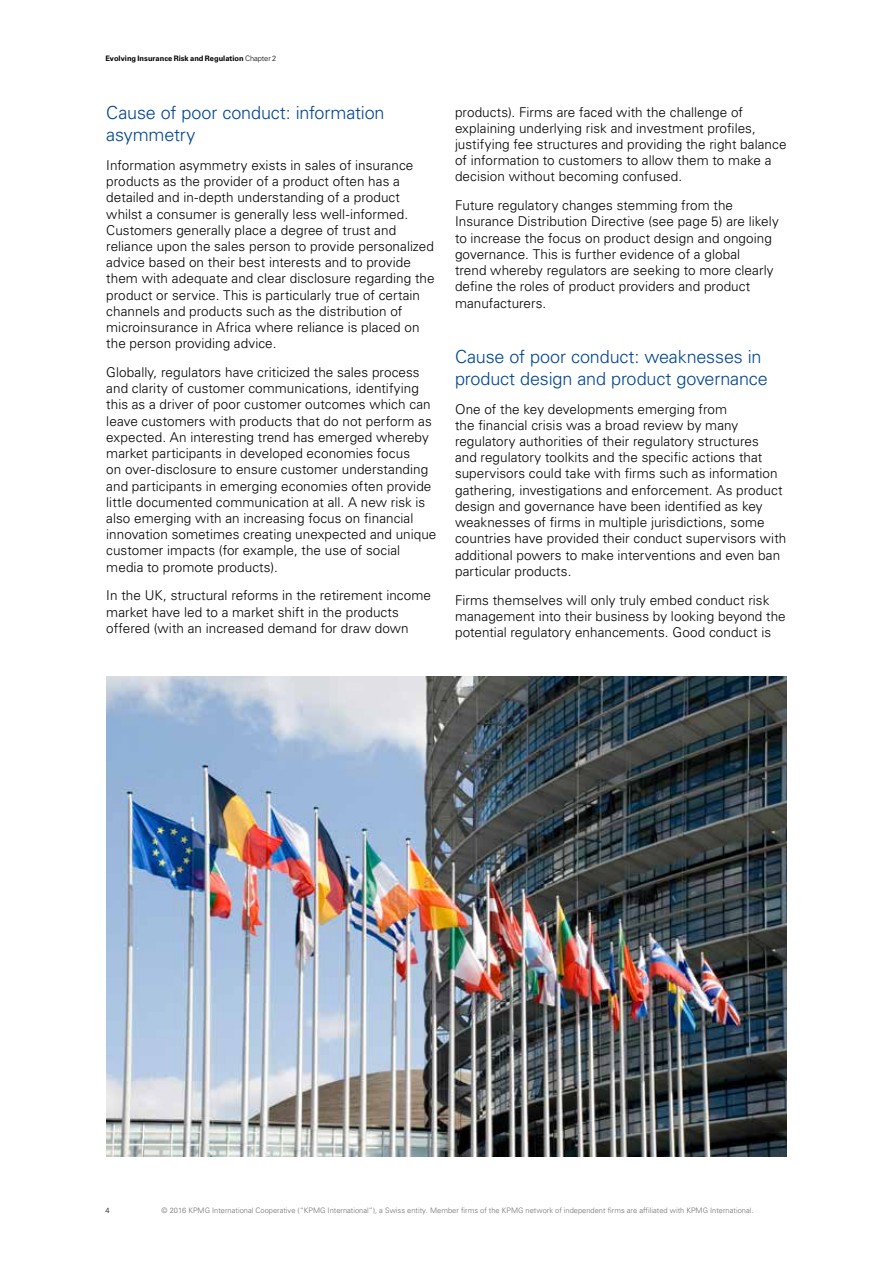
<style>
.page{position:relative;width:893px;height:1263px;background:#fff}
.page>*{position:absolute;margin:0;border:0;box-sizing:border-box;transform-origin:0 0}
.t1{font:300 18px "Univers LT Std";letter-spacing:-.01em;color:#004690}
.t2{font:300 13.5px/16.2px "Univers LT Std";letter-spacing:.005em;color:#000}
.t3{font:300 7.5px "Univers LT Std";color:#706f6f}
.t4{font:700 7.5px "Univers LT Std";color:#000}
.t5{font:300 7.5px "Univers LT Std";color:#000}
.s1{font-weight:300}
</style>
<div class="page">
<img style="left:106px;top:676px;width:681px;height:481px">
<p class="t4" style="left:105px;top:54px;width:172px">Evolving Insurance Risk and Regulation <span class="s1">Chapter 2</span></p>
<h1 class="t1" style="left:106px;top:102px;width:280px">Cause of poor conduct: information</h1>
<p class="t2" style="left:455px;top:104px;width:290px">products). Firms are faced with the challenge of</p>
<h1 class="t1" style="left:106px;top:124px;width:91px">asymmetry</h1>
<p class="t2" style="left:455px;top:120px;width:333px">explaining underlying risk and investment profiles, justifying fee structures and providing the right balance of information to customers to allow them to make a</p>
<p class="t2" style="left:106px;top:157px;width:309px">Information asymmetry exists in sales of insurance</p>
<p class="t2" style="left:455px;top:168px;width:229px">decision without becoming confused.</p>
<p class="t2" style="left:106px;top:173px;width:295px">products as the provider of a product often has a detailed and in-depth understanding of a product</p>
<p class="t2" style="left:455px;top:197px;width:280px">Future regulatory changes stemming from the</p>
<p class="t2" style="left:106px;top:206px;width:303px">whilst a consumer is generally less well-informed.</p>
<p class="t2" style="left:455px;top:214px;width:325px">Insurance Distribution Directive (see page 5) are likely</p>
<p class="t2" style="left:106px;top:222px;width:291px">Customers generally place a degree of trust and</p>
<p class="t2" style="left:455px;top:230px;width:318px">to increase the focus on product design and ongoing</p>
<p class="t2" style="left:106px;top:238px;width:329px">reliance upon the sales person to provide personalized</p>
<p class="t2" style="left:455px;top:246px;width:287px">governance. This is further evidence of a global</p>
<p class="t2" style="left:106px;top:254px;width:306px">advice based on their best interests and to provide</p>
<p class="t2" style="left:455px;top:262px;width:320px">trend whereby regulators are seeking to more clearly</p>
<p class="t2" style="left:106px;top:270px;width:330px">them with adequate and clear disclosure regarding the</p>
<p class="t2" style="left:455px;top:278px;width:297px">define the roles of product providers and product</p>
<p class="t2" style="left:106px;top:287px;width:315px">product or service. This is particularly true of certain</p>
<p class="t2" style="left:455px;top:295px;width:93px">manufacturers.</p>
<p class="t2" style="left:106px;top:303px;width:315px">channels and products such as the distribution of microinsurance in Africa where reliance is placed on the person providing advice.</p>
<h1 class="t1" style="left:455px;top:346px;width:308px">Cause of poor conduct: weaknesses in</h1>
<p class="t2" style="left:106px;top:364px;width:315px">Globally, regulators have criticized the sales process</p>
<h1 class="t1" style="left:455px;top:367px;width:314px">product design and product governance</h1>
<p class="t2" style="left:106px;top:380px;width:326px">and clarity of customer communications, identifying this as a driver of poor customer outcomes which can</p>
<p class="t2" style="left:455px;top:401px;width:274px">One of the key developments emerging from</p>
<p class="t2" style="left:106px;top:413px;width:327px">leave customers with products that do not perform as</p>
<p class="t2" style="left:455px;top:417px;width:285px">the financial crisis was a broad review by many</p>
<p class="t2" style="left:106px;top:429px;width:324px">expected. An interesting trend has emerged whereby</p>
<p class="t2" style="left:455px;top:433px;width:305px">regulatory authorities of their regulatory structures</p>
<p class="t2" style="left:106px;top:445px;width:305px">market participants in developed economies focus</p>
<p class="t2" style="left:455px;top:449px;width:309px">and regulatory toolkits and the specific actions that</p>
<p class="t2" style="left:106px;top:461px;width:323px">on over-disclosure to ensure customer understanding</p>
<p class="t2" style="left:455px;top:466px;width:324px">supervisors could take with firms such as information</p>
<p class="t2" style="left:106px;top:478px;width:327px">and participants in emerging economies often provide</p>
<p class="t2" style="left:455px;top:482px;width:329px">gathering, investigations and enforcement. As product</p>
<p class="t2" style="left:106px;top:494px;width:321px">little documented communication at all. A new risk is</p>
<p class="t2" style="left:455px;top:498px;width:309px">design and governance have been identified as key</p>
<p class="t2" style="left:106px;top:510px;width:309px">also emerging with an increasing focus on financial</p>
<p class="t2" style="left:455px;top:514px;width:311px">weaknesses of firms in multiple jurisdictions, some</p>
<p class="t2" style="left:106px;top:526px;width:332px">innovation sometimes creating unexpected and unique</p>
<p class="t2" style="left:455px;top:530px;width:333px">countries have provided their conduct supervisors with</p>
<p class="t2" style="left:106px;top:542px;width:295px">customer impacts (for example, the use of social</p>
<p class="t2" style="left:455px;top:547px;width:327px">additional powers to make interventions and even ban</p>
<p class="t2" style="left:106px;top:559px;width:173px">media to promote products).</p>
<p class="t2" style="left:455px;top:563px;width:118px">particular products.</p>
<p class="t2" style="left:106px;top:588px;width:326px">In the UK, structural reforms in the retirement income</p>
<p class="t2" style="left:455px;top:592px;width:316px">Firms themselves will only truly embed conduct risk</p>
<p class="t2" style="left:106px;top:604px;width:294px">market have led to a market shift in the products</p>
<p class="t2" style="left:455px;top:608px;width:332px">management into their business by looking beyond the</p>
<p class="t2" style="left:106px;top:620px;width:304px">offered (with an increased demand for draw down</p>
<p class="t2" style="left:455px;top:624px;width:318px">potential regulatory enhancements. Good conduct is</p>
<p class="t5" style="left:105px;top:1206px;width:6px">4</p>
<p class="t3" style="left:162px;top:1206px;width:593px">© 2016 KPMG International Cooperative (“KPMG International”), a Swiss entity. Member firms of the KPMG network of independent firms are affiliated with KPMG International.</p>
</div>
